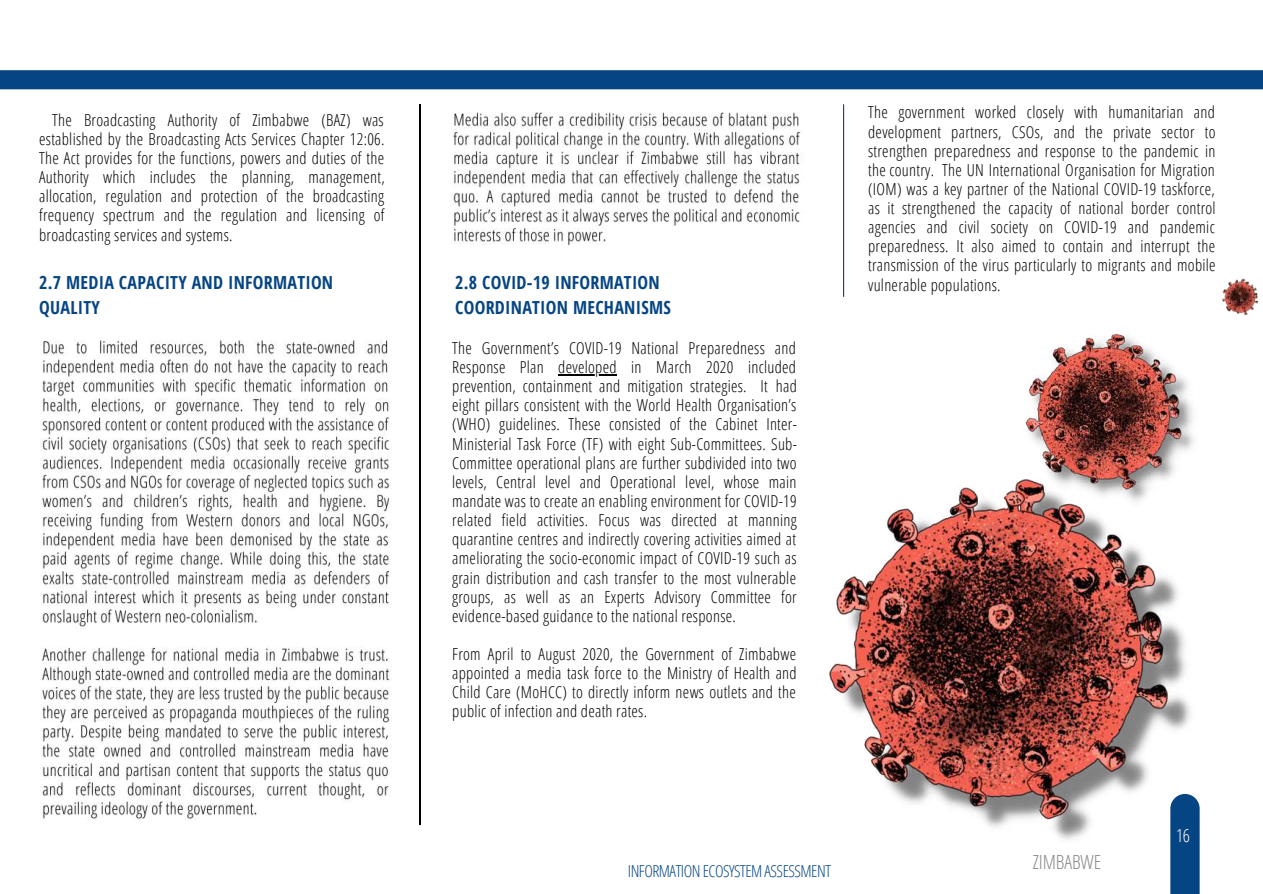
<style>
.page{position:relative;width:1263px;height:894px;background:#fff}
.page>*{position:absolute;margin:0;border:0;box-sizing:border-box;transform-origin:0 0}
.t1{font:300 19.5px "Open Sans Condensed";letter-spacing:-.005em;color:#878786}
.t2{font:700 18px/24.8px "Open Sans Condensed";letter-spacing:.015em;color:#064584}
.t3{font:300 18px "Open Sans Condensed";color:#fff}
.t4{font:300 16.5px/19px "Open Sans Condensed";letter-spacing:.02em;color:#000;text-align:justify}
.t5{font:300 16.5px "Open Sans Condensed";letter-spacing:-.03em;color:#064584}
</style>
<div class="page">
<div style="left:1170px;top:799px;width:29px;height:94px;background:#064584"></div>
<hr style="left:419px;top:104px;width:1px;height:720px;background:#000">
<div style="left:0;top:70px;width:1263px;height:19px;background:#064584"></div>
<img style="left:452px;top:112px;width:351px;height:133px">
<img style="left:40px;top:340px;width:350px;height:480px">
<hr style="left:558px;top:374px;width:59px;height:1px;background:#000">
<img style="left:1222px;top:278px;width:36px;height:37px">
<img style="left:829px;top:480px;width:367px;height:366px">
<img style="left:1022px;top:333px;width:174px;height:175px">
<hr style="left:843px;top:104px;width:1px;height:193px;background:#064584">
<p class="t4" style="left:39px;top:110px;width:347px;text-indent:13px">The Broadcasting Authority of Zimbabwe (BAZ) was established by the Broadcasting Acts Services Chapter 12:06.<br>The Act provides for the functions, powers and duties of the Authority which includes the planning, management, allocation, regulation and protection of the broadcasting frequency spectrum and the regulation and licensing of broadcasting services and systems.</p>
<p class="t2" style="left:39px;top:270px;width:296px">2.7 MEDIA CAPACITY AND INFORMATION<br>QUALITY</p>
<p class="t2" style="left:455px;top:270px;width:217px">2.8 COVID-19 INFORMATION<br>COORDINATION MECHANISMS</p>
<p class="t4" style="left:452px;top:338px;width:346px">The Government’s COVID-19 National Preparedness and Response Plan developed in March 2020 included prevention, containment and mitigation strategies. It had eight pillars consistent with the World Health Organisation’s (WHO) guidelines. These consisted of the Cabinet Inter-Ministerial Task Force (TF) with eight Sub-Committees. Sub-Committee operational plans are further subdivided into two levels, Central level and Operational level, whose main mandate was to create an enabling environment for COVID-19 related field activities. Focus was directed at manning quarantine centres and indirectly covering activities aimed at ameliorating the socio-economic impact of COVID-19 such as grain distribution and cash transfer to the most vulnerable groups, as well as an Experts Advisory Committee for evidence-based guidance to the national response.</p>
<p class="t4" style="left:452px;top:644px;width:346px">From April to August 2020, the Government of Zimbabwe appointed a media task force to the Ministry of Health and Child Care (MoHCC) to directly inform news outlets and the public of infection and death rates.</p>
<p class="t4" style="left:868px;top:102px;width:349px">The government worked closely with humanitarian and development partners, CSOs, and the private sector to strengthen preparedness and response to the pandemic in the country. The UN International Organisation for Migration (IOM) was a key partner of the National COVID-19 taskforce, as it strengthened the capacity of national border control agencies and civil society on COVID-19 and pandemic preparedness. It also aimed to contain and interrupt the transmission of the virus particularly to migrants and mobile vulnerable populations.</p>
<p class="t5" style="left:628px;top:859px;width:205px">INFORMATION ECOSYSTEM ASSESSMENT</p>
<p class="t1" style="left:1033px;top:847px;width:70px">ZIMBABWE</p>
<p class="t3" style="left:1176px;top:822px;width:16px">16</p>
</div>
